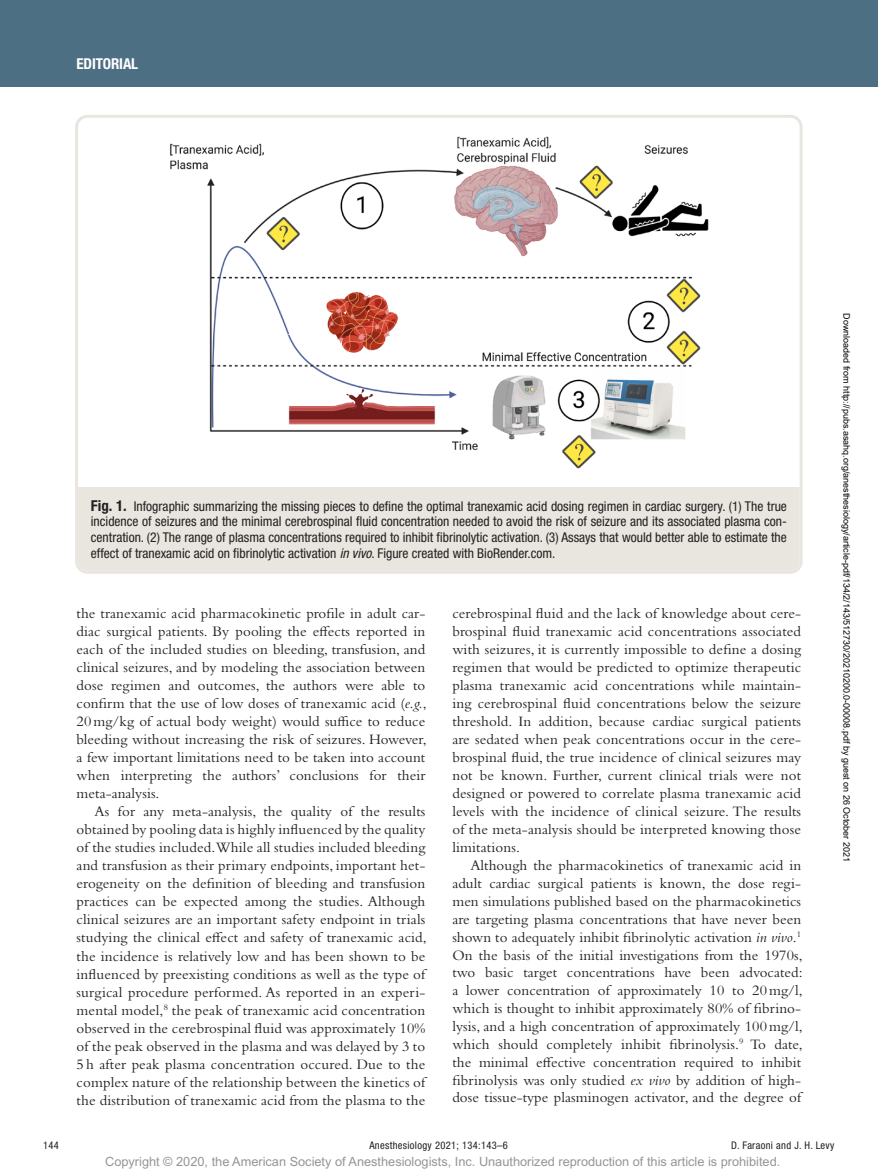
<style>
.page{position:relative;width:878px;height:1175px;background:#fff}
.page>*{position:absolute;margin:0;border:0;box-sizing:border-box;transform-origin:0 0}
.t1{font:15px/18px "Bembo Std";letter-spacing:.005em;color:#231f20;text-align:justify}
.t2{font:700 condensed 15px "Helvetica Neue LT Std";letter-spacing:-.01em;color:#fff}
.t3{font:condensed 13.5px/15.8px "Helvetica Neue LT Std";color:#231f20;text-align:justify}
.t4{font:12.75px "Arial MT Std";color:#939598}
.t5{font:condensed 10.5px "Helvetica Neue LT Std";letter-spacing:.03em;color:#231f20}
.t6{font:9px "Arial";color:#000}
.s1{font-weight:700;font-size:15px}
.s2{font-style:italic}
</style>
<div class="page">
<div style="left:0;top:0;width:878px;height:86px;background:#4d6f84"></div>
<img style="left:170px;top:136px;width:539px;height:333px">
<div style="left:78px;top:487px;width:721px;height:84px;background:#e9e6df"></div>
<div style="left:75px;top:115px;width:727px;height:459px;border:3px solid #e9e6df;border-radius:11px"></div>
<p class="t2" style="left:77px;top:54px;width:63px">EDITORIAL</p>
<p class="t3" style="left:91px;top:498px;width:697px"><span class="s1">Fig. 1.</span> Infographic summarizing the missing pieces to define the optimal tranexamic acid dosing regimen in cardiac surgery. (1) The true incidence of seizures and the minimal cerebrospinal fluid concentration needed to avoid the risk of seizure and its associated plasma con&shy;centration. (2) The range of plasma concentrations required to inhibit fibrinolytic activation. (3) Assays that would better able to estimate the effect of tranexamic acid on fibrinolytic activation <span class="s2">in vivo</span>. Figure created with BioRender.com.</p>
<p class="t1" style="left:77px;top:604px;width:352px">the tranexamic acid pharmacokinetic profile in adult car&shy;diac surgical patients. By pooling the effects reported in each of the included studies on bleeding, transfusion, and clinical seizures, and by modeling the association between dose regimen and outcomes, the authors were able to confirm that the use of low doses of tranexamic acid (<span class="s2">e.g.</span>, 20mg/kg of actual body weight) would suffice to reduce bleeding without increasing the risk of seizures. However, a few important limitations need to be taken into account when interpreting the authors’ conclusions for their meta-analysis.</p>
<p class="t1" style="left:77px;top:802px;width:352px;text-indent:18px">As for any meta-analysis, the quality of the results obtained by pooling data is highly influenced by the quality of the studies included. While all studies included bleeding and transfusion as their primary endpoints, important het&shy;erogeneity on the definition of bleeding and transfusion practices can be expected among the studies. Although clinical seizures are an important safety endpoint in trials studying the clinical effect and safety of tranexamic acid, the incidence is relatively low and has been shown to be influenced by preexisting conditions as well as the type of surgical procedure performed. As reported in an experi&shy;mental model,<sup>8</sup> the peak of tranexamic acid concentration observed in the cerebrospinal fluid was approximately 10% of the peak observed in the plasma and was delayed by 3 to 5 h after peak plasma concentration occured. Due to the complex nature of the relationship between the kinetics of the distribution of tranexamic acid from the plasma to the</p>
<p class="t1" style="left:452px;top:604px;width:350px">cerebrospinal fluid and the lack of knowledge about cere&shy;brospinal fluid tranexamic acid concentrations associated with seizures, it is currently impossible to define a dosing regimen that would be predicted to optimize therapeutic plasma tranexamic acid concentrations while maintain&shy;ing cerebrospinal fluid concentrations below the seizure threshold. In addition, because cardiac surgical patients are sedated when peak concentrations occur in the cere&shy;brospinal fluid, the true incidence of clinical seizures may not be known. Further, current clinical trials were not designed or powered to correlate plasma tranexamic acid levels with the incidence of clinical seizure. The results of the meta-analysis should be interpreted knowing those limitations.</p>
<p class="t1" style="left:452px;top:856px;width:352px;text-indent:18px">Although the pharmacokinetics of tranexamic acid in adult cardiac surgical patients is known, the dose regi&shy;men simulations published based on the pharmacokinetics are targeting plasma concentrations that have never been shown to adequately inhibit fibrinolytic activation <span class="s2">in vivo</span>.<sup>1<br></sup>On the basis of the initial investigations from the 1970s, two basic target concentrations have been advocated: a lower concentration of approximately 10 to 20mg/l, which is thought to inhibit approximately 80% of fibrino&shy;lysis, and a high concentration of approximately 100mg/l, which should completely inhibit fibrinolysis.<sup>9</sup> To date, the minimal effective concentration required to inhibit fibrinolysis was only studied <span class="s2">ex vivo</span> by addition of high&shy;dose tissue-type plasminogen activator, and the degree of</p>
<p class="t6" style="left:850px;top:313px;width:550px;rotate:90deg">Downloaded from http://pubs.asahq.org/anesthesiology/article-pdf/134/2/143/512730/20210200.0-00008.pdf by guest on 26 October 2021</p>
<p class="t5" style="left:43px;top:1139px;width:17px">144</p>
<p class="t5" style="left:369px;top:1139px;width:140px">Anesthesiology 2021; 134:143–6</p>
<p class="t5" style="left:731px;top:1139px;width:105px">D. Faraoni and J. H. Levy</p>
<p class="t4" style="left:105px;top:1154px;width:676px">Copyright © 2020, the American Society of Anesthesiologists, Inc. Unauthorized reproduction of this article is prohibited.</p>
</div>
